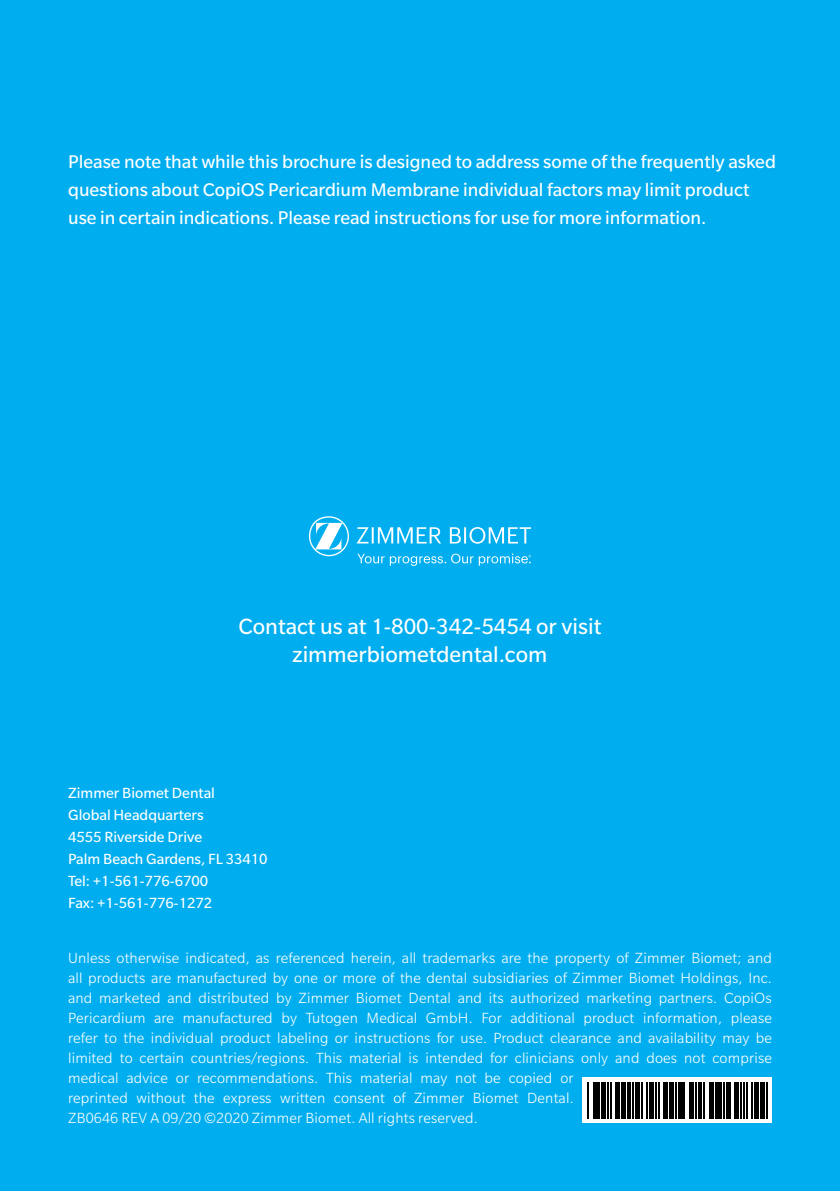
<style>
.page{position:relative;width:840px;height:1191px;background:#fff}
.page>*{position:absolute;margin:0;border:0;box-sizing:border-box;transform-origin:0 0}
.t1{font:24px/28px "Slate Pro";color:#fff;text-align:center}
.t2{font:20px/28px "Slate Pro";color:#fff}
.t3{font:300 16px/20px "Slate Pro";letter-spacing:.01em;color:#fff}
.t4{font:16px/22px "Slate Pro";color:#fff}
</style>
<div class="page">
<div style="left:0;top:0;width:839px;height:1191px;background:#00aeef"></div>
<svg style="left:356px;top:527px;width:174px;height:17px"></svg>
<svg style="left:309px;top:516px;width:40px;height:40px"></svg>
<svg style="left:357px;top:553px;width:173px;height:13px"></svg>
<svg style="left:582px;top:1078px;width:189px;height:45px;background:#a9a9a9"></svg>
<hr style="left:587px;top:1082px;width:1px;height:36px;background:#000">
<hr style="left:592px;top:1082px;width:2px;height:36px;background:#000">
<hr style="left:595px;top:1082px;width:4px;height:36px;background:#000">
<hr style="left:601px;top:1082px;width:4px;height:36px;background:#000">
<hr style="left:606px;top:1082px;width:2px;height:36px;background:#000">
<hr style="left:609px;top:1082px;width:2px;height:36px;background:#000">
<hr style="left:615px;top:1082px;width:4px;height:36px;background:#000">
<hr style="left:621px;top:1082px;width:4px;height:36px;background:#000">
<hr style="left:626px;top:1082px;width:2px;height:36px;background:#000">
<hr style="left:629px;top:1082px;width:1px;height:36px;background:#000">
<hr style="left:632px;top:1082px;width:1px;height:36px;background:#000">
<hr style="left:635px;top:1082px;width:4px;height:36px;background:#000">
<hr style="left:640px;top:1082px;width:2px;height:36px;background:#000">
<hr style="left:646px;top:1082px;width:1px;height:36px;background:#000">
<hr style="left:649px;top:1082px;width:4px;height:36px;background:#000">
<hr style="left:655px;top:1082px;width:1px;height:36px;background:#000">
<hr style="left:657px;top:1082px;width:2px;height:36px;background:#000">
<hr style="left:663px;top:1082px;width:4px;height:36px;background:#000">
<hr style="left:669px;top:1082px;width:4px;height:36px;background:#000">
<hr style="left:674px;top:1082px;width:2px;height:36px;background:#000">
<hr style="left:677px;top:1082px;width:2px;height:36px;background:#000">
<hr style="left:680px;top:1082px;width:4px;height:36px;background:#000">
<hr style="left:689px;top:1082px;width:4px;height:36px;background:#000">
<hr style="left:694px;top:1082px;width:2px;height:36px;background:#000">
<hr style="left:697px;top:1082px;width:1px;height:36px;background:#000">
<hr style="left:700px;top:1082px;width:1px;height:36px;background:#000">
<hr style="left:703px;top:1082px;width:1px;height:36px;background:#000">
<div style="left:708px;top:1082px;width:5px;height:36px;background:#000"></div>
<hr style="left:714px;top:1082px;width:2px;height:36px;background:#000">
<hr style="left:717px;top:1082px;width:4px;height:36px;background:#000">
<hr style="left:723px;top:1082px;width:1px;height:36px;background:#000">
<div style="left:725px;top:1082px;width:5px;height:36px;background:#000"></div>
<hr style="left:734px;top:1082px;width:4px;height:36px;background:#000">
<hr style="left:740px;top:1082px;width:1px;height:36px;background:#000">
<hr style="left:742px;top:1082px;width:2px;height:36px;background:#000">
<hr style="left:745px;top:1082px;width:2px;height:36px;background:#000">
<hr style="left:751px;top:1082px;width:1px;height:36px;background:#000">
<hr style="left:754px;top:1082px;width:4px;height:36px;background:#000">
<div style="left:759px;top:1082px;width:5px;height:36px;background:#000"></div>
<hr style="left:765px;top:1082px;width:2px;height:36px;background:#000">
<p class="t2" style="left:68px;top:148px;width:709px">Please note that while this brochure is designed to address some of the frequently asked questions about CopiOS Pericardium Membrane individual factors may limit product use in certain indications. Please read instructions for use for more information.</p>
<h1 class="t1" style="left:238px;top:612px;width:364px">Contact us at 1-800-342-5454 or visit zimmerbiometdental.com</h1>
<p class="t4" style="left:68px;top:781px;width:201px">Zimmer Biomet Dental<br>Global Headquarters<br>4555 Riverside Drive<br>Palm Beach Gardens, FL 33410<br>Tel: +1-561-776-6700<br>Fax: +1-561-776-1272</p>
<p class="t3" style="left:68px;top:947px;width:705px">Unless otherwise indicated, as referenced herein, all trademarks are the property of Zimmer Biomet; and all products are manufactured by one or more of the dental subsidiaries of Zimmer Biomet Holdings, Inc. and marketed and distributed by Zimmer Biomet Dental and its authorized marketing partners. CopiOs Pericardium are manufactured by Tutogen Medical GmbH. For additional product information, please refer to the individual product labeling or instructions for use. Product clearance and availability may be limited to certain countries/regions. This material is intended for clinicians only and does not comprise medical advice or recommendations. This material may not be copied or<br>reprinted without the express written consent of Zimmer Biomet Dental.<br>ZB0646 REV A 09/20 ©2020 Zimmer Biomet. All rights reserved.</p>
</div>
